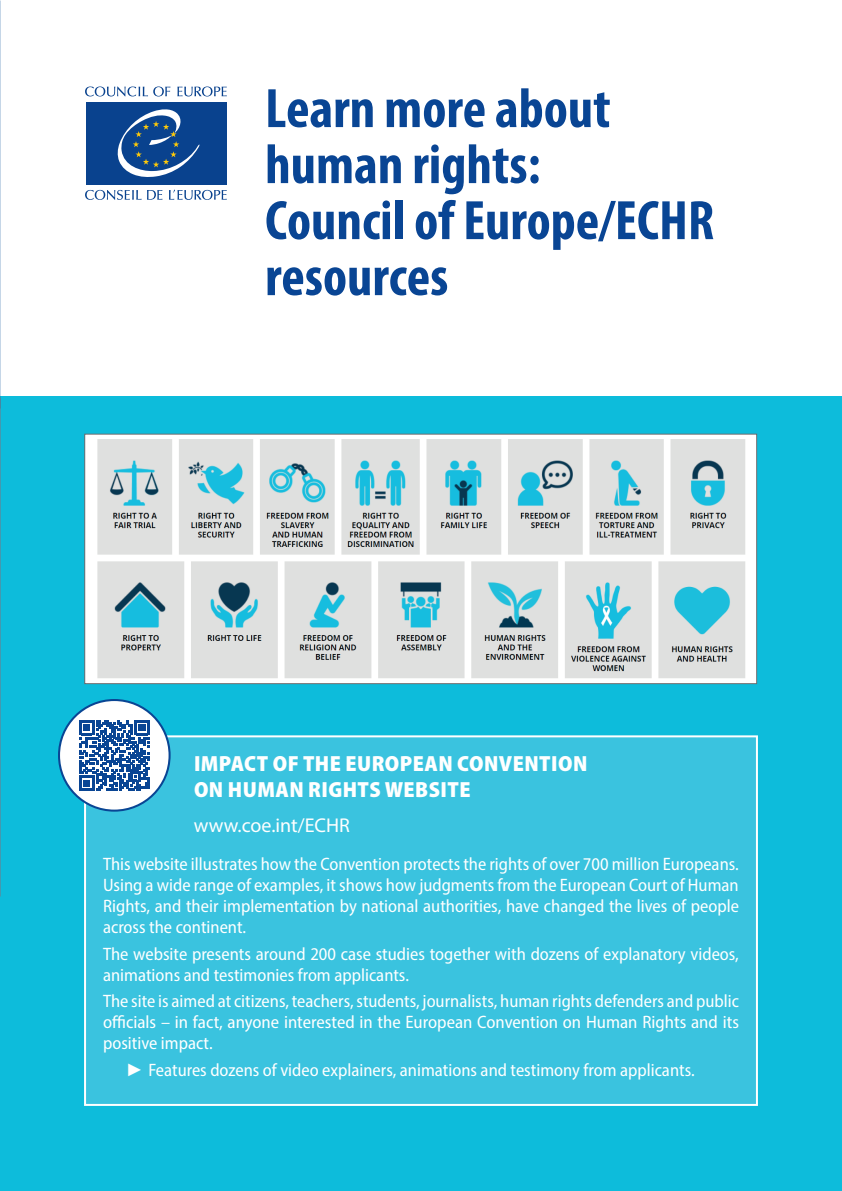
<style>
.page{position:relative;width:842px;height:1191px;background:#fff}
.page>*{position:absolute;margin:0;border:0;box-sizing:border-box;transform-origin:0 0}
.t1{font:700 condensed 56px/56px "Myriad Pro";color:#094594}
.t2{font:900 semi-condensed 22px/26.4px "Myriad Pro";letter-spacing:.02em;color:#fff}
.t3{font:20px "Myriad Pro";color:#fff}
.t4{font:semi-condensed 18px/21px "Myriad Pro";color:#fff;text-align:justify}
.s1{font-family:"Arial";font-stretch:normal}
</style>
<div class="page">
<div style="left:0;top:397px;width:842px;height:794px;background:#0dbcdb"></div>
<svg style="left:177px;top:86px;width:50px;height:10px"></svg>
<svg style="left:85px;top:86px;width:85px;height:10px"></svg>
<svg style="left:169px;top:190px;width:58px;height:10px"></svg>
<svg style="left:85px;top:190px;width:77px;height:10px"></svg>
<div style="left:86px;top:102px;width:140px;height:82px;background:#09428e"></div>
<svg style="left:117px;top:109px;width:83px;height:68px"></svg>
<img style="left:89px;top:436px;width:662px;height:246px">
<div style="left:84px;top:434px;width:673px;height:250px;border:1px solid #6c6d70"></div>
<div style="left:85px;top:736px;width:672px;height:369px;background:#3ac3df"></div>
<div style="left:84px;top:735px;width:674px;height:371px;border:2px solid #fff"></div>
<div style="left:59px;top:700px;width:111px;height:110px;background:#fff;border-radius:50%"></div>
<svg style="left:79px;top:720px;width:70px;height:70px"></svg>
<div style="left:58px;top:699px;width:113px;height:112px;border:2px solid #094594;border-radius:50%"></div>
<h1 class="t1" style="left:265px;top:79px;width:451px">Learn more about human rights:<br>Council of Europe/ECHR resources</h1>
<p class="t2" style="left:194px;top:749px;width:395px">IMPACT OF THE EUROPEAN CONVENTION<br>ON HUMAN RIGHTS WEBSITE</p>
<p class="t3" style="left:194px;top:812px;width:158px">www.coe.int/ECHR</p>
<p class="t4" style="left:103px;top:853px;width:637px">This website illustrates how the Convention protects the rights of over 700 million Europeans.<br>Using a wide range of examples, it shows how judgments from the European Court of Human Rights, and their implementation by national authorities, have changed the lives of people across the continent.</p>
<p class="t4" style="left:103px;top:942px;width:637px">The website presents around 200 case studies together with dozens of explanatory videos, animations and testimonies from applicants.</p>
<p class="t4" style="left:103px;top:990px;width:637px">The site is aimed at citizens, teachers, students, journalists, human rights defenders and public officials – in fact, anyone interested in the European Convention on Human Rights and its positive impact.</p>
<p class="t4" style="left:126px;top:1059px;width:570px"><span class="s1">►</span> Features dozens of video explainers, animations and testimony from applicants.</p>
</div>
